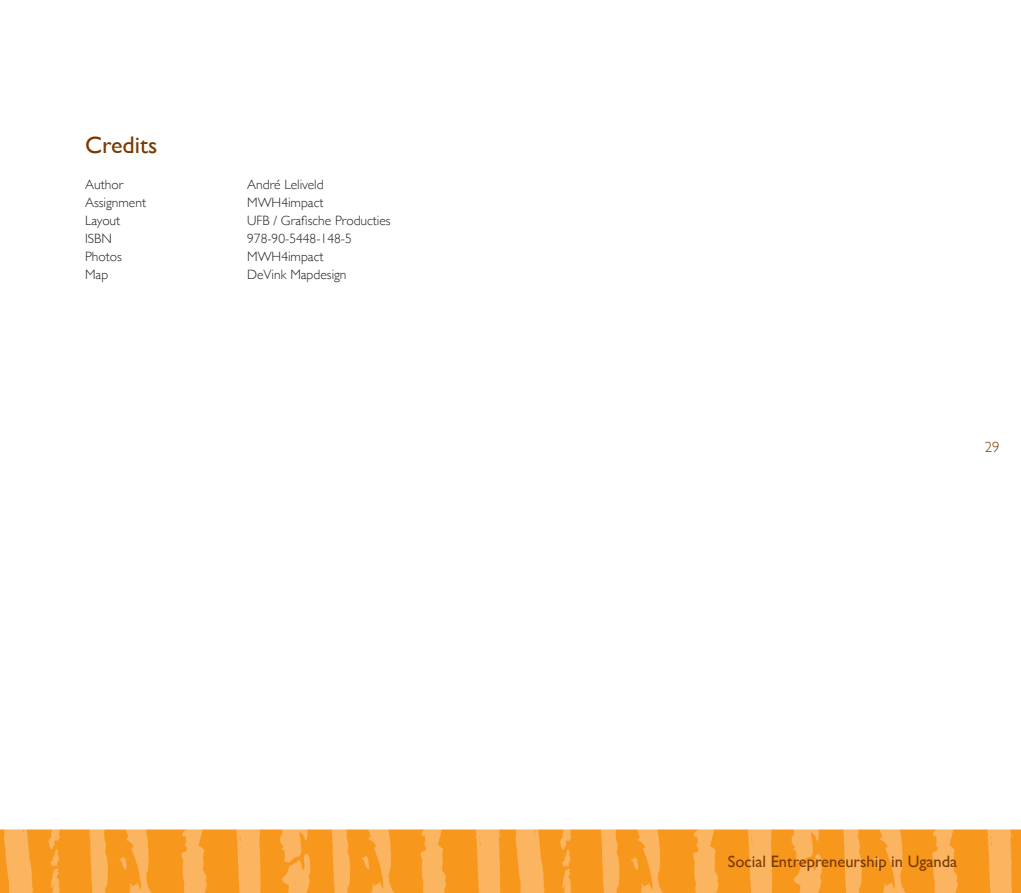
<style>
.page{position:relative;width:1021px;height:893px;background:#fff}
.page>*{position:absolute;margin:0;border:0;box-sizing:border-box;transform-origin:0 0}
.t1{font:24px "Gill Sans";color:#7b3900}
.t2{font:16.5px "Gill Sans";color:#7b3900}
.t3{font:300 15px "Gill Sans";color:#7b3900}
.t4{font:300 13.5px "Gill Sans";color:#231f20}
</style>
<div class="page">
<img style="left:0;top:829px;width:1020px;height:64px">
<h1 class="t1" style="left:85px;top:130px;width:74px">Credits</h1>
<p class="t4" style="left:85px;top:173px;width:40px">Author</p>
<p class="t4" style="left:247px;top:173px;width:78px">André Leliveld</p>
<p class="t4" style="left:85px;top:191px;width:63px">Assignment</p>
<p class="t4" style="left:247px;top:191px;width:78px">MWH4impact</p>
<p class="t4" style="left:85px;top:209px;width:37px">Layout</p>
<p class="t4" style="left:247px;top:209px;width:145px">UFB / Grafische Producties</p>
<p class="t4" style="left:85px;top:227px;width:28px">ISBN</p>
<p class="t4" style="left:247px;top:227px;width:106px">978-90-5448-148-5</p>
<p class="t4" style="left:85px;top:245px;width:38px">Photos</p>
<p class="t4" style="left:247px;top:245px;width:78px">MWH4impact</p>
<p class="t4" style="left:85px;top:263px;width:25px">Map</p>
<p class="t4" style="left:247px;top:263px;width:101px">DeVink Mapdesign</p>
<p class="t3" style="left:984px;top:435px;width:16px">29</p>
<p class="t2" style="left:728px;top:851px;width:231px">Social Entrepreneurship in Uganda</p>
</div>
